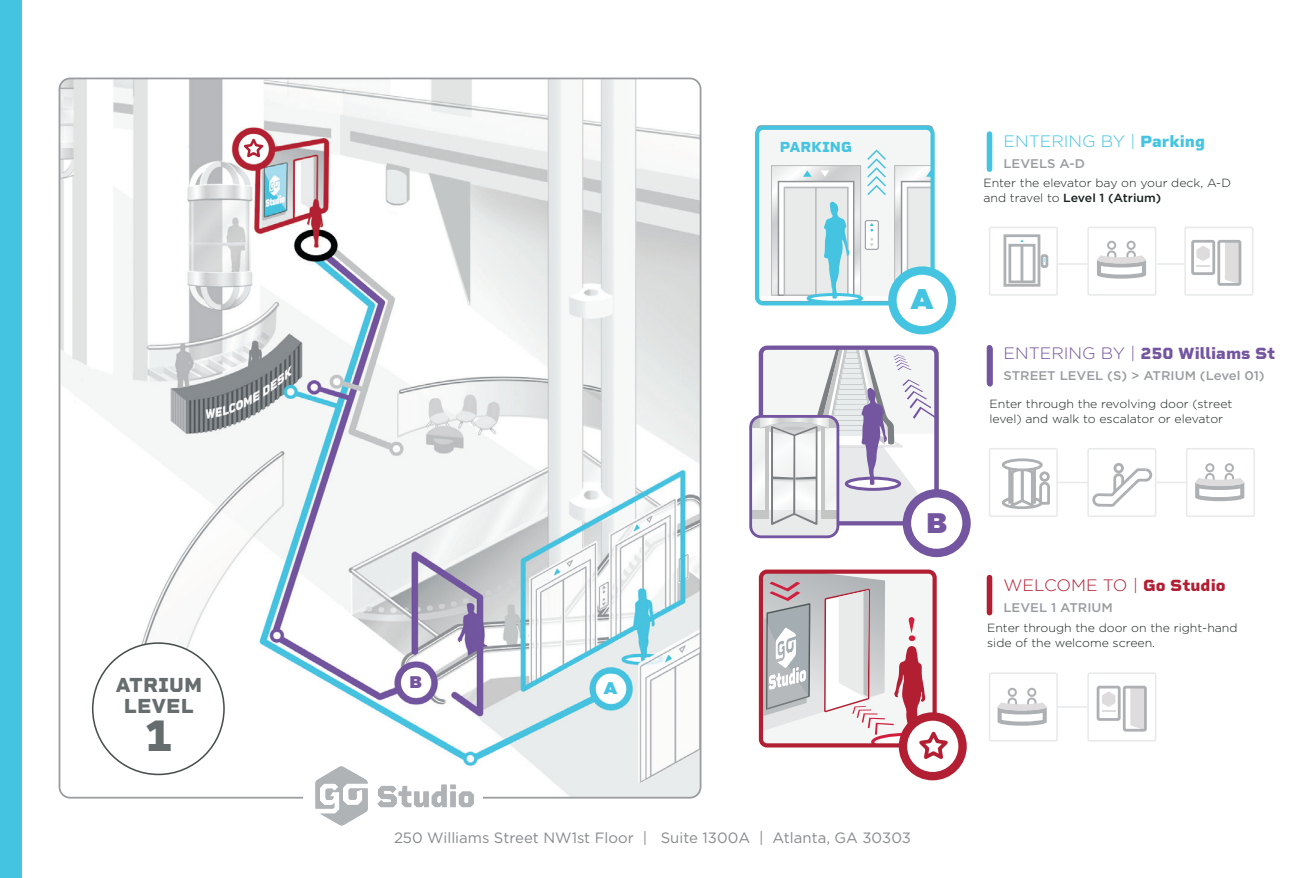
<style>
.page{position:relative;width:1305px;height:878px;background:#fff}
.page>*{position:absolute;margin:0;border:0;box-sizing:border-box;transform-origin:0 0}
.t1{font:800 44.75px "Rigid Square";color:#666d6e}
.t2{font:900 28.25px "Gotham";color:#45c4e1}
.t3{font:900 28.25px "Gotham";color:#7355a0}
.t4{font:800 20.75px/20.8px "Rigid Square";color:#666d6e;text-align:center}
.t5{font:900 16.75px "Gotham";color:#7355a0}
.t6{font:900 16.75px "Gotham";color:#45c4e1}
.t7{font:800 16.5px "Rigid Square";color:#7355a0;scale:1.04 1}
.t8{font:300 16.5px "Gotham";color:#45c4e1;scale:1.04 1}
.t9{font:300 16.5px "Gotham";color:#b21f33;scale:1.04 1}
.t10{font:15px "Gotham";color:#878a8d}
.t11{font:800 14.75px "Rigid Square";color:#45c4e1}
.t12{font:500 12.5px "Gotham";color:#999d9f;scale:1.04 1}
.t13{font:300 11.75px/15.2px "Gotham";color:#172220;scale:1.04 1}
.s1{font-family:"Rigid Square";font-weight:800}
.s2{font-weight:500}
.s3{font-family:"Gotham";font-weight:300}
</style>
<div class="page">
<div style="left:989px;top:227px;width:69px;height:69px;border:2px solid #e8e9ea;border-radius:2px"></div>
<div style="left:1184px;top:227px;width:69px;height:69px;border:2px solid #e8e9ea;border-radius:2px"></div>
<div style="left:1041px;top:254px;width:7px;height:14px;border:3px solid #aeb1b3;border-radius:2px"></div>
<svg style="left:1004px;top:234px;width:36px;height:53px"></svg>
<div style="left:1008px;top:244px;width:28px;height:39px;background:#fff;border:3px solid #aeb1b3"></div>
<div style="left:1191px;top:240px;width:24px;height:35px;border:3px solid #aeb1b3;border-radius:2px"></div>
<svg style="left:1020px;top:237px;width:7px;height:5px"></svg>
<svg style="left:757px;top:126px;width:175px;height:174px"></svg>
<div style="left:755px;top:126px;width:180px;height:179px;border:4px solid #45c4e1;border-radius:6px"></div>
<svg style="left:892px;top:270px;width:60px;height:60px"></svg>
<div style="left:888px;top:266px;width:68px;height:68px;border:8px solid #45c4e1;border-radius:50%"></div>
<div style="left:1107px;top:241px;width:9px;height:9px;border:2px solid #aeb1b3;border-radius:50%"></div>
<div style="left:1127px;top:241px;width:9px;height:9px;border:2px solid #aeb1b3;border-radius:50%"></div>
<hr style="left:1021px;top:245px;width:2px;height:37px;background:#aeb1b3">
<svg style="left:1225px;top:244px;width:12px;height:38px"></svg>
<div style="left:1217px;top:240px;width:24px;height:46px;border:3px solid #aeb1b3;border-radius:2px"></div>
<svg style="left:1196px;top:246px;width:14px;height:20px"></svg>
<div style="left:1087px;top:672px;width:69px;height:69px;border:2px solid #e8e9ea;border-radius:2px"></div>
<div style="left:1097px;top:685px;width:24px;height:35px;border:3px solid #aeb1b3;border-radius:2px"></div>
<svg style="left:1130px;top:689px;width:13px;height:38px"></svg>
<div style="left:1123px;top:685px;width:24px;height:46px;border:3px solid #aeb1b3;border-radius:2px"></div>
<svg style="left:1102px;top:692px;width:13px;height:20px"></svg>
<div style="left:989px;top:448px;width:69px;height:69px;border:2px solid #e8e9ea;border-radius:2px"></div>
<div style="left:1087px;top:448px;width:69px;height:69px;border:2px solid #e8e9ea;border-radius:2px"></div>
<div style="left:1087px;top:227px;width:69px;height:69px;border:2px solid #e8e9ea;border-radius:2px"></div>
<div style="left:1186px;top:448px;width:69px;height:69px;border:2px solid #e8e9ea;border-radius:2px"></div>
<svg style="left:987px;top:349px;width:6px;height:35px"></svg>
<hr style="left:1057px;top:481px;width:31px;height:2px;background:#e8e9ea">
<hr style="left:1156px;top:481px;width:31px;height:2px;background:#e8e9ea">
<hr style="left:1057px;top:263px;width:31px;height:2px;background:#e8e9ea">
<hr style="left:1156px;top:263px;width:28px;height:2px;background:#e8e9ea">
<div style="left:1002px;top:458px;width:41px;height:13px;border:3px solid #aeb1b3;border-radius:50%"></div>
<svg style="left:907px;top:493px;width:60px;height:60px"></svg>
<div style="left:903px;top:489px;width:68px;height:68px;border:8px solid #7355a0;border-radius:50%"></div>
<div style="left:897px;top:275px;width:50px;height:50px;background:#fff;border-radius:50%"></div>
<div style="left:912px;top:498px;width:50px;height:50px;background:#fff;border-radius:50%"></div>
<div style="left:749px;top:415px;width:90px;height:123px;border:3px solid #7355a0;border-radius:11px"></div>
<svg style="left:751px;top:347px;width:186px;height:190px"></svg>
<svg style="left:1092px;top:467px;width:62px;height:42px"></svg>
<div style="left:1114px;top:463px;width:10px;height:10px;border:3px solid #aeb1b3;border-radius:50%"></div>
<svg style="left:1001px;top:463px;width:49px;height:46px"></svg>
<div style="left:1039px;top:471px;width:11px;height:11px;border:3px solid #aeb1b3;border-radius:50%"></div>
<div style="left:987px;top:577px;width:5px;height:35px;background:#b21f33"></div>
<div style="left:987px;top:347px;width:5px;height:36px;background:#7355a0"></div>
<div style="left:987px;top:134px;width:5px;height:35px;background:#45c4e1"></div>
<svg style="left:903px;top:716px;width:60px;height:60px"></svg>
<div style="left:899px;top:712px;width:68px;height:68px;border:8px solid #b21f33;border-radius:50%"></div>
<svg style="left:1097px;top:249px;width:49px;height:30px"></svg>
<div style="left:1205px;top:463px;width:9px;height:9px;border:2px solid #aeb1b3;border-radius:50%"></div>
<div style="left:1225px;top:463px;width:9px;height:9px;border:2px solid #aeb1b3;border-radius:50%"></div>
<svg style="left:1195px;top:472px;width:49px;height:29px"></svg>
<div style="left:989px;top:672px;width:69px;height:69px;border:2px solid #e8e9ea;border-radius:2px"></div>
<hr style="left:1057px;top:706px;width:31px;height:1px;background:#e8e9ea">
<div style="left:1008px;top:687px;width:9px;height:10px;border:2px solid #aeb1b3;border-radius:50%"></div>
<div style="left:1027px;top:687px;width:9px;height:10px;border:2px solid #aeb1b3;border-radius:50%"></div>
<svg style="left:998px;top:696px;width:49px;height:29px"></svg>
<img style="left:59px;top:78px;width:642px;height:719px">
<div style="left:93px;top:643px;width:131px;height:131px;background:#fff;border-radius:50%"></div>
<div style="left:303px;top:773px;width:180px;height:27px;background:#fff"></div>
<svg style="left:315px;top:766px;width:53px;height:59px"></svg>
<svg style="left:377px;top:784px;width:97px;height:23px"></svg>
<div style="left:0;top:0;width:22px;height:878px;background:#45c4e1"></div>
<div style="left:239px;top:134px;width:29px;height:29px;background:#fff;border-radius:50%"></div>
<svg style="left:240px;top:136px;width:27px;height:25px"></svg>
<div style="left:913px;top:726px;width:41px;height:41px;background:#fff;border-radius:50%"></div>
<svg style="left:760px;top:570px;width:194px;height:194px"></svg>
<div style="left:596px;top:673px;width:29px;height:30px;background:#fff;border-radius:50%"></div>
<div style="left:401px;top:667px;width:30px;height:30px;background:#fff;border-radius:50%"></div>
<h3 class="t4" style="left:116px;top:674px;width:88px">ATRIUM<br>LEVEL</h3>
<h1 class="t1" style="left:144px;top:708px;width:30px">1</h1>
<h3 class="t5" style="left:410px;top:670px;width:13px">B</h3>
<h3 class="t6" style="left:604px;top:675px;width:15px">A</h3>
<p class="t11" style="left:780px;top:138px;width:73px">PARKING</p>
<h2 class="t2" style="left:911px;top:279px;width:24px">A</h2>
<h2 class="t3" style="left:927px;top:503px;width:22px">B</h2>
<h3 class="t8" style="left:1004px;top:131px;width:195px">ENTERING BY | <span class="s1">Parking</span></h3>
<p class="t12" style="left:1004px;top:156px;width:80px">LEVELS A-D</p>
<p class="t13" style="left:983px;top:175px;width:239px">Enter the elevator bay on your deck, A-D and travel to <span class="s2">Level 1 (Atrium)</span></p>
<h3 class="t7" style="left:1004px;top:343px;width:263px"><span class="s3">ENTERING BY |</span> 250 Williams St</h3>
<p class="t12" style="left:1004px;top:367px;width:253px">STREET LEVEL (S) &gt; ATRIUM (Level 01)</p>
<p class="t13" style="left:990px;top:396px;width:235px">Enter through the revolving door (street level) and walk to escalator or elevator</p>
<h3 class="t9" style="left:1004px;top:574px;width:215px">WELCOME TO | <span class="s1">Go Studio</span></h3>
<p class="t12" style="left:1004px;top:599px;width:107px">LEVEL 1 ATRIUM</p>
<p class="t13" style="left:987px;top:619px;width:242px">Enter through the door on the right-hand side of the welcome screen.</p>
<p class="t10" style="left:394px;top:828px;width:519px">250 Williams Street NW1st Floor | Suite 1300A | Atlanta, GA 30303</p>
</div>
